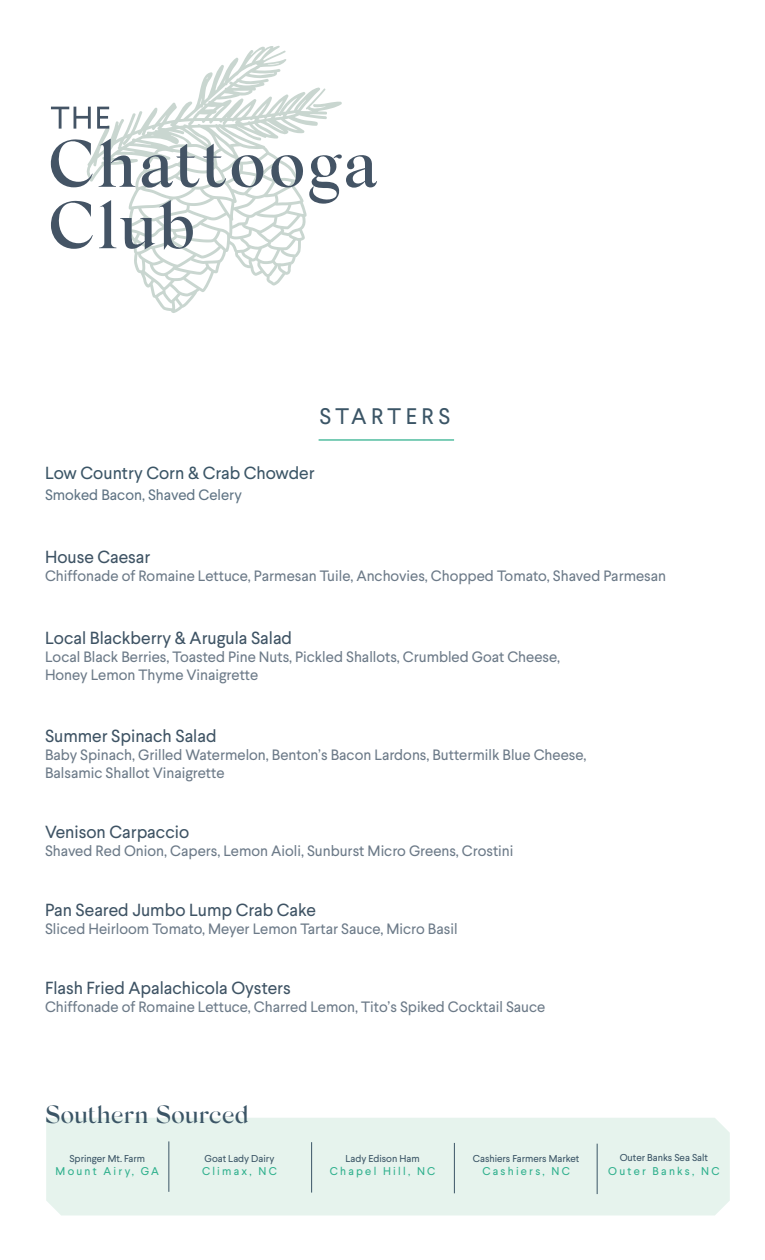
<style>
.page{position:relative;width:765px;height:1260px;background:#fff}
.page>*{position:absolute;margin:0;border:0;box-sizing:border-box;transform-origin:0 0}
.t1{font:500 25px "Silk Serif";letter-spacing:-.005em;color:#3b5566}
.t2{font:22.5px "Larsseit";letter-spacing:.2em;color:#3b5566}
.Paragraph_Style_1{font:17.5px "Larsseit";color:#3e5364}
.Paragraph_Style_1-2{font:17.5px "Larsseit";color:#3b5566}
.Paragraph_Style_1-3{font:15px "Larsseit";color:#6c7a88}
.Paragraph_Style_1-4{font:15px "Larsseit";color:#607484}
.local_sources{font:11.25px "Larsseit";letter-spacing:.2em;color:#2fb08d}
.local_sources-2{font:10px "Larsseit";color:#3b5566}
</style>
<div class="page">
<div style="left:46px;top:1118px;width:684px;height:97px;background:#e6f3ed"></div>
<hr style="left:319px;top:439px;width:135px;height:2px;background:#2fb08d">
<hr style="left:169px;top:1141px;width:1px;height:51px;background:#3b5566">
<hr style="left:311px;top:1142px;width:1px;height:51px;background:#3b5566">
<hr style="left:454px;top:1143px;width:1px;height:50px;background:#3b5566">
<hr style="left:597px;top:1144px;width:1px;height:50px;background:#3b5566">
<svg style="left:88px;top:46px;width:254px;height:267px"></svg>
<svg style="left:50px;top:139px;width:43px;height:48px"></svg>
<svg style="left:99px;top:139px;width:36px;height:48px"></svg>
<svg style="left:142px;top:144px;width:122px;height:44px"></svg>
<svg style="left:270px;top:154px;width:33px;height:33px"></svg>
<svg style="left:309px;top:154px;width:68px;height:50px"></svg>
<svg style="left:51px;top:201px;width:42px;height:48px"></svg>
<svg style="left:99px;top:200px;width:94px;height:50px"></svg>
<svg style="left:51px;top:107px;width:40px;height:22px"></svg>
<svg style="left:97px;top:107px;width:12px;height:22px"></svg>
<p class="t2" style="left:319px;top:401px;width:132px">STARTERS</p>
<p class="Paragraph_Style_1-2" style="left:45px;top:461px;width:271px">Low Country Corn &amp; Crab Chowder</p>
<p class="Paragraph_Style_1-4" style="left:45px;top:485px;width:199px">Smoked Bacon, Shaved Celery</p>
<p class="Paragraph_Style_1" style="left:45px;top:545px;width:107px">House Caesar</p>
<p class="Paragraph_Style_1-3" style="left:45px;top:566px;width:623px">Chiffonade of Romaine Lettuce, Parmesan Tuile, Anchovies, Chopped Tomato, Shaved Parmesan</p>
<p class="Paragraph_Style_1" style="left:45px;top:626px;width:249px">Local Blackberry &amp; Arugula Salad</p>
<p class="Paragraph_Style_1-3" style="left:45px;top:647px;width:517px">Local Black Berries, Toasted Pine Nuts, Pickled Shallots, Crumbled Goat Cheese,</p>
<p class="Paragraph_Style_1-3" style="left:45px;top:665px;width:215px">Honey Lemon Thyme Vinaigrette</p>
<p class="Paragraph_Style_1" style="left:45px;top:724px;width:173px">Summer Spinach Salad</p>
<p class="Paragraph_Style_1-3" style="left:45px;top:745px;width:543px">Baby Spinach, Grilled Watermelon, Benton’s Bacon Lardons, Buttermilk Blue Cheese,</p>
<p class="Paragraph_Style_1-3" style="left:45px;top:763px;width:181px">Balsamic Shallot Vinaigrette</p>
<p class="Paragraph_Style_1" style="left:45px;top:820px;width:146px">Venison Carpaccio</p>
<p class="Paragraph_Style_1-3" style="left:45px;top:841px;width:470px">Shaved Red Onion, Capers, Lemon Aioli, Sunburst Micro Greens, Crostini</p>
<p class="Paragraph_Style_1" style="left:45px;top:898px;width:272px">Pan Seared Jumbo Lump Crab Cake</p>
<p class="Paragraph_Style_1-3" style="left:45px;top:919px;width:414px">Sliced Heirloom Tomato, Meyer Lemon Tartar Sauce, Micro Basil</p>
<p class="Paragraph_Style_1" style="left:45px;top:976px;width:247px">Flash Fried Apalachicola Oysters</p>
<p class="Paragraph_Style_1-3" style="left:45px;top:997px;width:502px">Chiffonade of Romaine Lettuce, Charred Lemon, Tito’s Spiked Cocktail Sauce</p>
<p class="t1" style="left:45px;top:1100px;width:205px">Southern Sourced</p>
<p class="local_sources-2" style="left:69px;top:1152px;width:77px">Springer Mt. Farm</p>
<p class="local_sources" style="left:56px;top:1164px;width:105px">Mount Airy, GA</p>
<p class="local_sources-2" style="left:205px;top:1152px;width:71px">Goat Lady Dairy</p>
<p class="local_sources" style="left:202px;top:1164px;width:76px">Climax, NC</p>
<p class="local_sources-2" style="left:345px;top:1152px;width:76px">Lady Edison Ham</p>
<p class="local_sources" style="left:330px;top:1164px;width:107px">Chapel Hill, NC</p>
<p class="local_sources-2" style="left:473px;top:1152px;width:108px">Cashiers Farmers Market</p>
<p class="local_sources" style="left:482px;top:1164px;width:89px">Cashiers, NC</p>
<p class="local_sources-2" style="left:620px;top:1151px;width:90px">Outer Banks Sea Salt</p>
<p class="local_sources" style="left:608px;top:1164px;width:113px">Outer Banks, NC</p>
</div>
